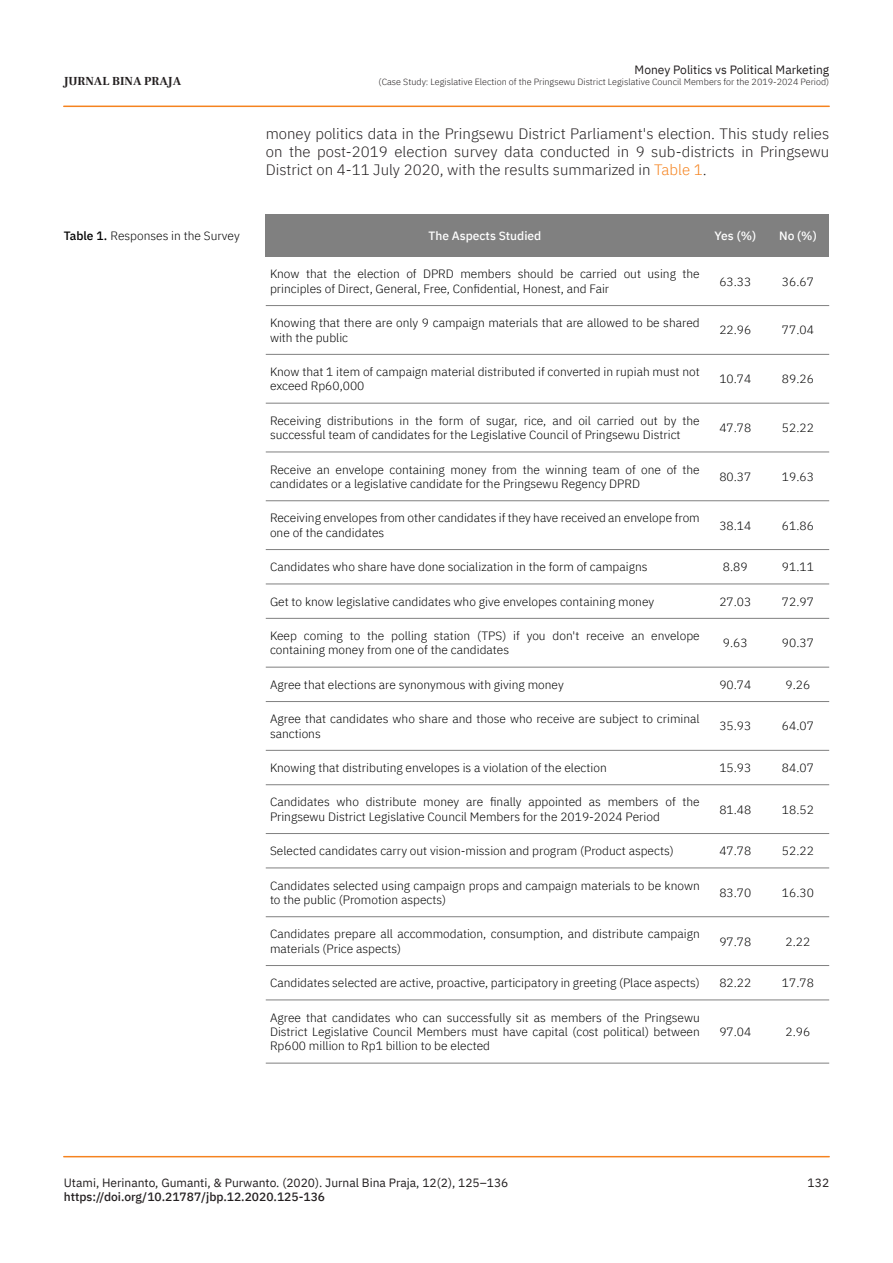
<style>
.page{position:relative;width:893px;height:1263px;background:#fff}
.page>*{position:absolute;margin:0;border:0;box-sizing:border-box;transform-origin:0 0}
.t1{font:300 15px/18px "IBM Plex Sans";color:#231f20;text-align:justify}
.t2{font:300 12px/14.4px "IBM Plex Sans";color:#000}
.t3{font:12px "IBM Plex Sans";color:#231f20}
.t4{font:500 12px "IBM Plex Sans";color:#231f20}
.t5{font:500 12px "IBM Plex Sans";color:#fff}
.t6{font:700 12px "Frank Ruhl Libre";color:#231f20}
.t7{font:300 9px "IBM Plex Sans";color:#231f20}
.s1{font-weight:500}
.s2{color:#f5831f}
</style>
<div class="page">
<hr style="left:64px;top:106px;width:765px;height:1px;background:#f5831f">
<hr style="left:64px;top:1156px;width:765px;height:1px;background:#f5831f">
<div style="left:266px;top:214px;width:563px;height:43px;background:#808080"></div>
<hr style="left:266px;top:305px;width:563px;height:1px;background:#808080">
<hr style="left:266px;top:354px;width:563px;height:1px;background:#808080">
<hr style="left:266px;top:403px;width:563px;height:1px;background:#808080">
<hr style="left:266px;top:452px;width:563px;height:1px;background:#808080">
<hr style="left:266px;top:500px;width:563px;height:1px;background:#808080">
<hr style="left:266px;top:549px;width:563px;height:1px;background:#808080">
<hr style="left:266px;top:584px;width:563px;height:1px;background:#808080">
<hr style="left:266px;top:618px;width:563px;height:1px;background:#808080">
<hr style="left:266px;top:667px;width:563px;height:1px;background:#808080">
<hr style="left:266px;top:701px;width:563px;height:1px;background:#808080">
<hr style="left:266px;top:750px;width:563px;height:1px;background:#808080">
<hr style="left:266px;top:784px;width:563px;height:1px;background:#808080">
<hr style="left:266px;top:833px;width:563px;height:1px;background:#808080">
<hr style="left:266px;top:867px;width:563px;height:1px;background:#808080">
<hr style="left:266px;top:916px;width:563px;height:1px;background:#808080">
<hr style="left:266px;top:965px;width:563px;height:1px;background:#808080">
<hr style="left:266px;top:999px;width:563px;height:1px;background:#808080">
<hr style="left:266px;top:1063px;width:563px;height:1px;background:#808080">
<p class="t6" style="left:64px;top:74px;width:119px">JURNAL BINA PRAJA</p>
<p class="t2" style="left:64px;top:229px;width:178px"><span class="s1">Table 1.</span> Responses in the Survey</p>
<p class="t3" style="left:635px;top:65px;width:196px">Money Politics vs Political Marketing</p>
<p class="t7" style="left:379px;top:78px;width:452px">(Case Study: Legislative Election of the Pringsewu District Legislative Council Members for the 2019-2024 Period)</p>
<p class="t1" style="left:266px;top:125px;width:565px">money politics data in the Pringsewu District Parliament's election. This study relies on the post-2019 election survey data conducted in 9 sub-districts in Pringsewu District on 4-11 July 2020, with the results summarized in <span class="s2">Table 1</span>.</p>
<p class="t5" style="left:428px;top:230px;width:114px">The Aspects Studied</p>
<p class="t5" style="left:714px;top:230px;width:43px">Yes (%)</p>
<p class="t5" style="left:779px;top:230px;width:39px">No (%)</p>
<p class="t2" style="left:270px;top:268px;width:431px">Know that the election of DPRD members should be carried out using the principles of Direct, General, Free, Confidential, Honest, and Fair</p>
<p class="t2" style="left:719px;top:275px;width:33px">63.33</p>
<p class="t2" style="left:782px;top:275px;width:33px">36.67</p>
<p class="t2" style="left:270px;top:317px;width:431px">Knowing that there are only 9 campaign materials that are allowed to be shared with the public</p>
<p class="t2" style="left:719px;top:324px;width:33px">22.96</p>
<p class="t2" style="left:782px;top:324px;width:33px">77.04</p>
<p class="t2" style="left:270px;top:365px;width:431px">Know that 1 item of campaign material distributed if converted in rupiah must not exceed Rp60,000</p>
<p class="t2" style="left:719px;top:373px;width:33px">10.74</p>
<p class="t2" style="left:782px;top:373px;width:33px">89.26</p>
<p class="t2" style="left:270px;top:414px;width:431px">Receiving distributions in the form of sugar, rice, and oil carried out by the successful team of candidates for the Legislative Council of Pringsewu District</p>
<p class="t2" style="left:719px;top:421px;width:33px">47.78</p>
<p class="t2" style="left:782px;top:421px;width:33px">52.22</p>
<p class="t2" style="left:270px;top:463px;width:431px">Receive an envelope containing money from the winning team of one of the candidates or a legislative candidate for the Pringsewu Regency DPRD</p>
<p class="t2" style="left:719px;top:470px;width:33px">80.37</p>
<p class="t2" style="left:782px;top:470px;width:33px">19.63</p>
<p class="t2" style="left:270px;top:512px;width:431px">Receiving envelopes from other candidates if they have received an envelope from one of the candidates</p>
<p class="t2" style="left:719px;top:519px;width:33px">38.14</p>
<p class="t2" style="left:782px;top:519px;width:33px">61.86</p>
<p class="t2" style="left:270px;top:561px;width:379px">Candidates who share have done socialization in the form of campaigns</p>
<p class="t2" style="left:723px;top:561px;width:26px">8.89</p>
<p class="t2" style="left:782px;top:561px;width:33px">91.11</p>
<p class="t2" style="left:270px;top:595px;width:386px">Get to know legislative candidates who give envelopes containing money</p>
<p class="t2" style="left:719px;top:595px;width:33px">27.03</p>
<p class="t2" style="left:782px;top:595px;width:33px">72.97</p>
<p class="t2" style="left:270px;top:629px;width:431px">Keep coming to the polling station (TPS) if you don't receive an envelope containing money from one of the candidates</p>
<p class="t2" style="left:723px;top:637px;width:26px">9.63</p>
<p class="t2" style="left:782px;top:637px;width:33px">90.37</p>
<p class="t2" style="left:270px;top:678px;width:295px">Agree that elections are synonymous with giving money</p>
<p class="t2" style="left:719px;top:678px;width:33px">90.74</p>
<p class="t2" style="left:785px;top:678px;width:26px">9.26</p>
<p class="t2" style="left:270px;top:713px;width:431px">Agree that candidates who share and those who receive are subject to criminal sanctions</p>
<p class="t2" style="left:719px;top:720px;width:33px">35.93</p>
<p class="t2" style="left:782px;top:720px;width:33px">64.07</p>
<p class="t2" style="left:270px;top:761px;width:338px">Knowing that distributing envelopes is a violation of the election</p>
<p class="t2" style="left:719px;top:761px;width:33px">15.93</p>
<p class="t2" style="left:782px;top:761px;width:33px">84.07</p>
<p class="t2" style="left:270px;top:796px;width:431px">Candidates who distribute money are finally appointed as members of the<br>Pringsewu District Legislative Council Members for the 2019-2024 Period</p>
<p class="t2" style="left:719px;top:803px;width:33px">81.48</p>
<p class="t2" style="left:782px;top:803px;width:33px">18.52</p>
<p class="t2" style="left:270px;top:845px;width:405px">Selected candidates carry out vision-mission and program (Product aspects)</p>
<p class="t2" style="left:719px;top:845px;width:33px">47.78</p>
<p class="t2" style="left:782px;top:845px;width:33px">52.22</p>
<p class="t2" style="left:270px;top:879px;width:431px">Candidates selected using campaign props and campaign materials to be known to the public (Promotion aspects)</p>
<p class="t2" style="left:719px;top:886px;width:33px">83.70</p>
<p class="t2" style="left:782px;top:886px;width:33px">16.30</p>
<p class="t2" style="left:270px;top:928px;width:431px">Candidates prepare all accommodation, consumption, and distribute campaign materials (Price aspects)</p>
<p class="t2" style="left:719px;top:935px;width:33px">97.78</p>
<p class="t2" style="left:785px;top:935px;width:26px">2.22</p>
<p class="t2" style="left:270px;top:976px;width:431px">Candidates selected are active, proactive, participatory in greeting (Place aspects)</p>
<p class="t2" style="left:719px;top:976px;width:33px">82.22</p>
<p class="t2" style="left:782px;top:976px;width:33px">17.78</p>
<p class="t2" style="left:270px;top:1011px;width:431px;text-align:justify">Agree that candidates who can successfully sit as members of the Pringsewu District Legislative Council Members must have capital (cost political) between Rp600 million to Rp1 billion to be elected</p>
<p class="t2" style="left:719px;top:1025px;width:33px">97.04</p>
<p class="t2" style="left:785px;top:1025px;width:26px">2.96</p>
<p class="t3" style="left:64px;top:1177px;width:446px">Utami, Herinanto, Gumanti, &amp; Purwanto. (2020). Jurnal Bina Praja, 12(2), 125–136</p>
<p class="t4" style="left:64px;top:1192px;width:263px">https://doi.org/10.21787/jbp.12.2020.125-136</p>
<p class="t3" style="left:808px;top:1177px;width:23px">132</p>
</div>
